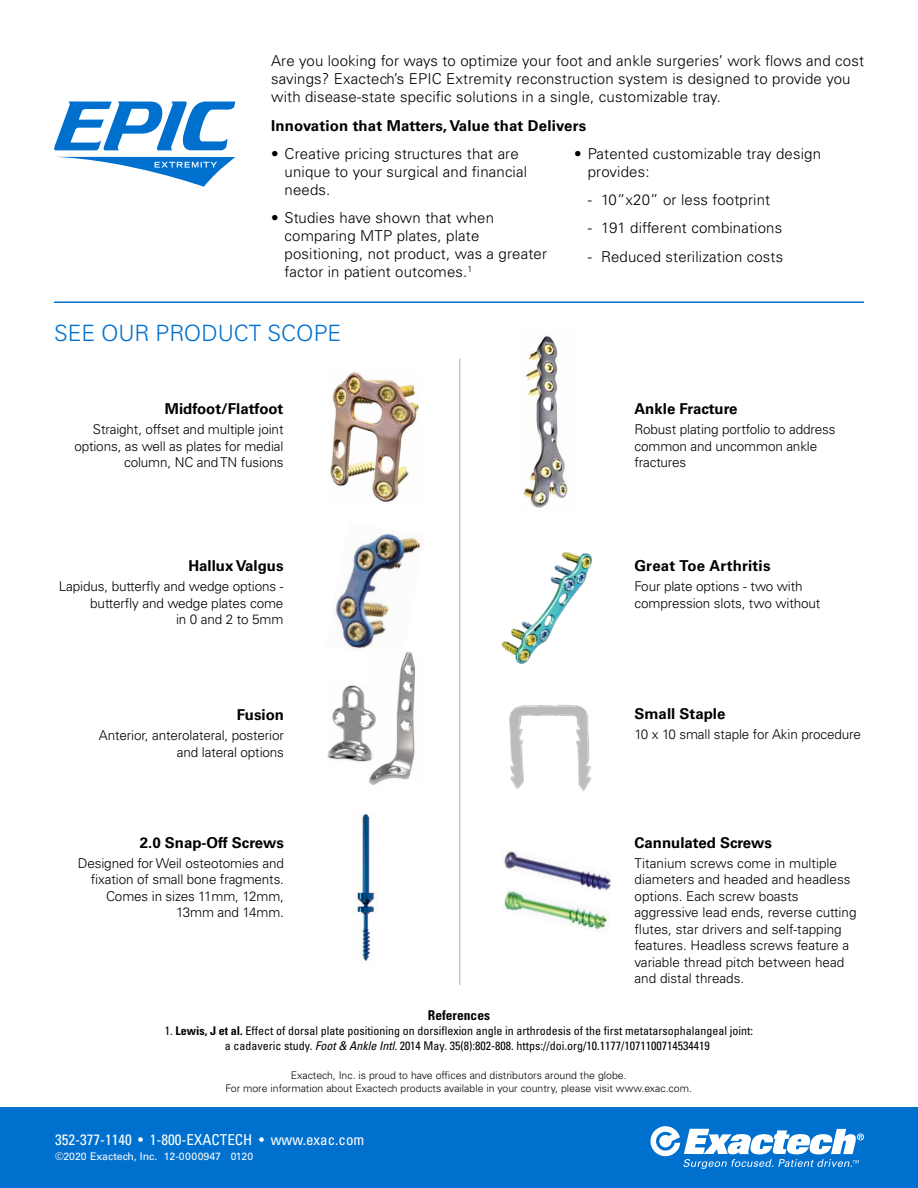
<style>
.page{position:relative;width:918px;height:1188px;background:#fff}
.page>*{position:absolute;margin:0;border:0;box-sizing:border-box;transform-origin:0 0}
.t1{font:300 22.5px "Univers LT Std";color:#0070ce}
.t2{font:300 15px/18px "Univers LT Std";letter-spacing:.01em;color:#000}
.t3{font:700 15px "Univers LT Std";color:#000}
.t4{font:condensed 15px "Univers LT Std";color:#fff}
.t5{font:300 13.5px/16.5px "Univers LT Std";letter-spacing:-.01em;color:#000;text-align:right}
.t6{font:700 condensed 13.5px "Univers LT Std";color:#000}
.t7{font:condensed 12px/15px "Univers LT Std";color:#000}
.t8{font:300 10.5px/12.6px "Univers LT Std";color:#000;text-align:center}
.t9{font:10.5px "Univers LT Std";color:#fff}
.s1{font-weight:700}
.s2{font-style:italic}
</style>
<div class="page">
<div style="left:0;top:1107px;width:918px;height:81px;background:#0070ce"></div>
<hr style="left:54px;top:302px;width:810px;height:1px;background:#0070ce">
<svg style="left:54px;top:101px;width:181px;height:49px"></svg>
<svg style="left:58px;top:157px;width:177px;height:30px"></svg>
<img style="left:523px;top:336px;width:45px;height:172px">
<img style="left:335px;top:531px;width:87px;height:118px">
<img style="left:503px;top:851px;width:109px;height:37px">
<img style="left:504px;top:888px;width:106px;height:43px">
<img style="left:329px;top:372px;width:90px;height:130px">
<img style="left:501px;top:551px;width:92px;height:113px">
<img style="left:356px;top:814px;width:20px;height:148px">
<img style="left:509px;top:705px;width:83px;height:86px">
<img style="left:369px;top:652px;width:47px;height:133px">
<svg style="left:650px;top:1126px;width:214px;height:43px"></svg>
<hr style="left:459px;top:359px;width:1px;height:626px;background:#c7c8ca">
<img style="left:327px;top:683px;width:53px;height:83px">
<p class="t2" style="left:271px;top:52px;width:594px">Are you looking for ways to optimize your foot and ankle surgeries’ work flows and cost savings? Exactech’s EPIC Extremity reconstruction system is designed to provide you with disease-state specific solutions in a single, customizable tray.</p>
<p class="t3" style="left:271px;top:117px;width:317px">Innovation that Matters, Value that Delivers</p>
<p class="t2" style="left:285px;top:145px;width:244px;text-indent:-14px">• Creative pricing structures that are unique to your surgical and financial needs.</p>
<p class="t2" style="left:285px;top:209px;width:264px;text-indent:-14px">• Studies have shown that when comparing MTP plates, plate positioning, not product, was a greater factor in patient outcomes.<sup>1</sup></p>
<p class="t2" style="left:588px;top:145px;width:235px;text-indent:-14px">• Patented customizable tray design provides:</p>
<p class="t2" style="left:588px;top:191px;width:184px">- 10”x20” or less footprint</p>
<p class="t2" style="left:588px;top:219px;width:196px">- 191 different combinations</p>
<p class="t2" style="left:588px;top:247px;width:197px">- Reduced sterilization costs</p>
<h1 class="t1" style="left:54px;top:319px;width:289px">SEE OUR PRODUCT SCOPE</h1>
<p class="t3" style="left:165px;top:400px;width:120px">Midfoot/Flatfoot</p>
<p class="t5" style="left:74px;top:421px;width:211px">Straight, offset and multiple joint options, as well as plates for medial column, NC and TN fusions</p>
<p class="t3" style="left:188px;top:557px;width:97px">Hallux Valgus</p>
<p class="t5" style="left:59px;top:578px;width:226px">Lapidus, butterfly and wedge options - butterfly and wedge plates come<br>in 0 and 2 to 5mm</p>
<p class="t3" style="left:237px;top:706px;width:49px">Fusion</p>
<p class="t5" style="left:99px;top:727px;width:187px">Anterior, anterolateral, posterior and lateral options</p>
<p class="t3" style="left:140px;top:834px;width:146px">2.0 Snap-Off Screws</p>
<p class="t5" style="left:78px;top:855px;width:208px">Designed for Weil osteotomies and fixation of small bone fragments.<br>Comes in sizes 11mm, 12mm,<br>13mm and 14mm.</p>
<p class="t3" style="left:634px;top:400px;width:104px">Ankle Fracture</p>
<p class="t5" style="left:634px;top:421px;width:203px;text-align:left">Robust plating portfolio to address common and uncommon ankle fractures</p>
<p class="t3" style="left:634px;top:557px;width:138px">Great Toe Arthritis</p>
<p class="t5" style="left:634px;top:578px;width:187px;text-align:left">Four plate options - two with compression slots, two without</p>
<p class="t3" style="left:634px;top:705px;width:92px">Small Staple</p>
<p class="t5" style="left:634px;top:726px;width:228px">10 x 10 small staple for Akin procedure</p>
<p class="t3" style="left:634px;top:834px;width:139px">Cannulated Screws</p>
<p class="t5" style="left:634px;top:855px;width:224px;text-align:left">Titanium screws come in multiple diameters and headed and headless options. Each screw boasts aggressive lead ends, reverse cutting flutes, star drivers and self-tapping features. Headless screws feature a variable thread pitch between head and distal threads.</p>
<p class="t6" style="left:428px;top:1007px;width:64px">References</p>
<p class="t7" style="left:225px;top:1023px;width:530px;text-indent:-60px">1. <span class="s1">Lewis, J et al.</span> Effect of dorsal plate positioning on dorsiflexion angle in arthrodesis of the first metatarsophalangeal joint: a cadaveric study. <span class="s2">Foot &amp; Ankle Intl.</span> 2014 May. 35(8):802-808. https://doi.org/10.1177/1071100714534419</p>
<p class="t8" style="left:225px;top:1069px;width:468px">Exactech, Inc. is proud to have offices and distributors around the globe.<br>For more information about Exactech products available in your country, please visit www.exac.com.</p>
<p class="t4" style="left:55px;top:1130px;width:311px">352-377-1140 • 1-800-EXACTECH • www.exac.com</p>
<p class="t9" style="left:55px;top:1150px;width:200px">©2020 Exactech, Inc. 12-0000947 0120</p>
</div>
